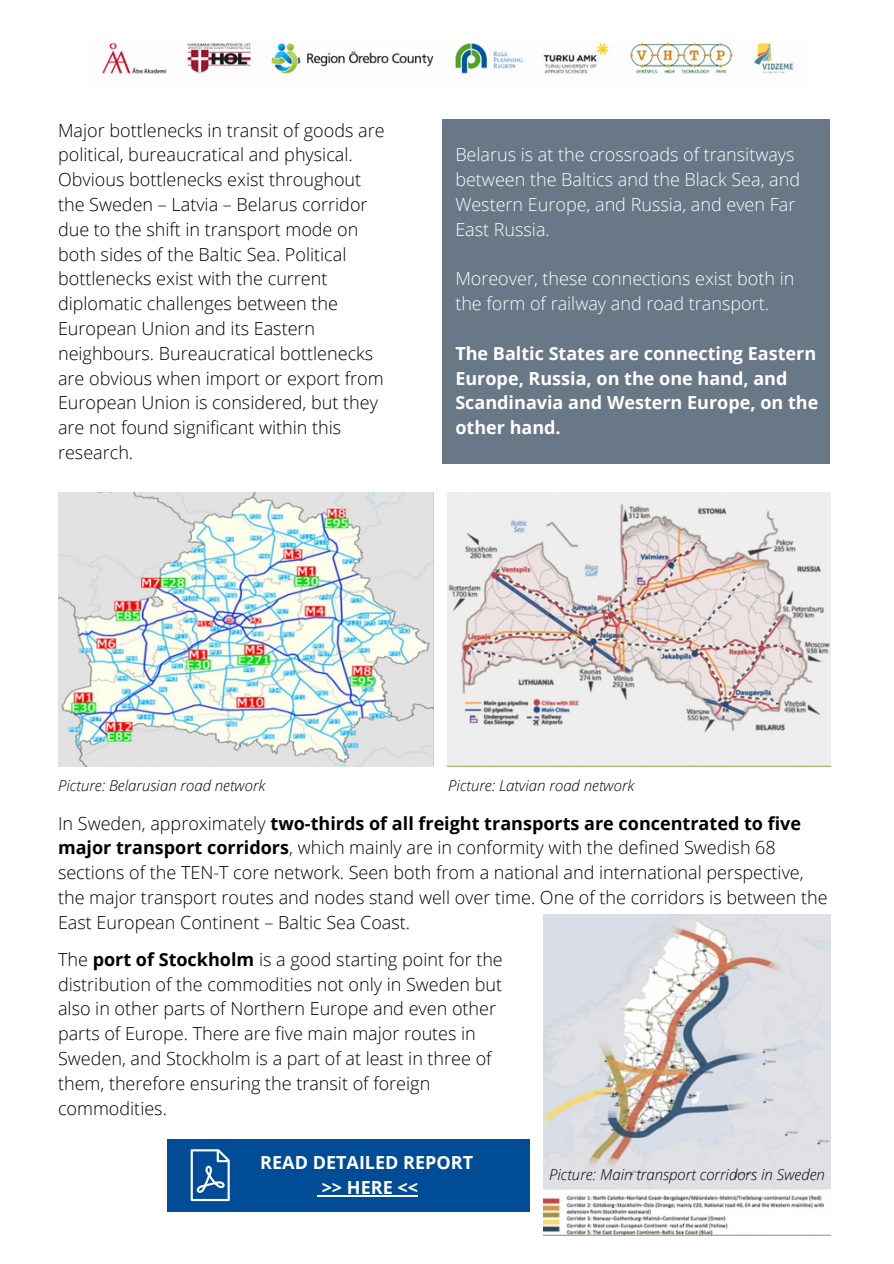
<style>
.page{position:relative;width:894px;height:1264px;background:#fff}
.page>*{position:absolute;margin:0;border:0;box-sizing:border-box;transform-origin:0 0}
.t1{font:300 18px/24.8px "Open Sans";color:#000}
.t2{font:300 18px/24.8px "Open Sans";color:#fff}
.t3{font:700 18px/24.8px "Open Sans";color:#fff}
.t4{font:italic 300 15px "Open Sans";color:#000}
.s1{font-weight:700}
</style>
<div class="page">
<img style="left:102px;top:42px;width:692px;height:32px">
<img style="left:58px;top:492px;width:375px;height:274px">
<img style="left:447px;top:492px;width:383px;height:274px">
<div style="left:442px;top:119px;width:387px;height:344px;background:#697886"></div>
<img style="left:543px;top:914px;width:287px;height:320px">
<div style="left:168px;top:1139px;width:362px;height:72px;background:#004c97"></div>
<svg style="left:191px;top:1149px;width:39px;height:52px"></svg>
<svg style="left:317px;top:1195px;width:30px;height:1px"></svg>
<hr style="left:347px;top:1195px;width:50px;height:1px;background:#fff">
<svg style="left:397px;top:1195px;width:21px;height:1px"></svg>
<p class="t1" style="left:58px;top:117px;width:328px">Major bottlenecks in transit of goods are political, bureaucratical and physical.<br>Obvious bottlenecks exist throughout the Sweden – Latvia – Belarus corridor due to the shift in transport mode on both sides of the Baltic Sea. Political bottlenecks exist with the current diplomatic challenges between the European Union and its Eastern neighbours. Bureaucratical bottlenecks are obvious when import or export from European Union is considered, but they are not found significant within this research.</p>
<p class="t2" style="left:455px;top:142px;width:346px">Belarus is at the crossroads of transitways between the Baltics and the Black Sea, and Western Europe, and Russia, and even Far East Russia.</p>
<p class="t2" style="left:455px;top:266px;width:340px">Moreover, these connections exist both in the form of railway and road transport.</p>
<p class="t3" style="left:455px;top:340px;width:364px">The Baltic States are connecting Eastern<br>Europe, Russia, on the one hand, and<br>Scandinavia and Western Europe, on the other hand.</p>
<p class="t4" style="left:58px;top:774px;width:209px">Picture: Belarusian road network</p>
<p class="t4" style="left:448px;top:774px;width:188px">Picture: Latvian road network</p>
<p class="t1" style="left:58px;top:810px;width:770px">In Sweden, approximately <span class="s1">two-thirds of all freight transports are concentrated to five major transport corridors</span>, which mainly are in conformity with the defined Swedish 68 sections of the TEN-T core network. Seen both from a national and international perspective, the major transport routes and nodes stand well over time. One of the corridors is between the East European Continent – Baltic Sea Coast.</p>
<p class="t1" style="left:58px;top:946px;width:446px">The <span class="s1">port of Stockholm</span> is a good starting point for the distribution of the commodities not only in Sweden but also in other parts of Northern Europe and even other parts of Europe. There are five main major routes in Sweden, and Stockholm is a part of at least in three of them, therefore ensuring the transit of foreign commodities.</p>
<p class="t3" style="left:260px;top:1150px;width:214px">READ DETAILED REPORT</p>
<p class="t3" style="left:321px;top:1174px;width:98px">&gt;&gt; HERE &lt;&lt;</p>
<p class="t4" style="left:549px;top:1164px;width:277px">Picture: Main transport corridors in Sweden</p>
</div>
